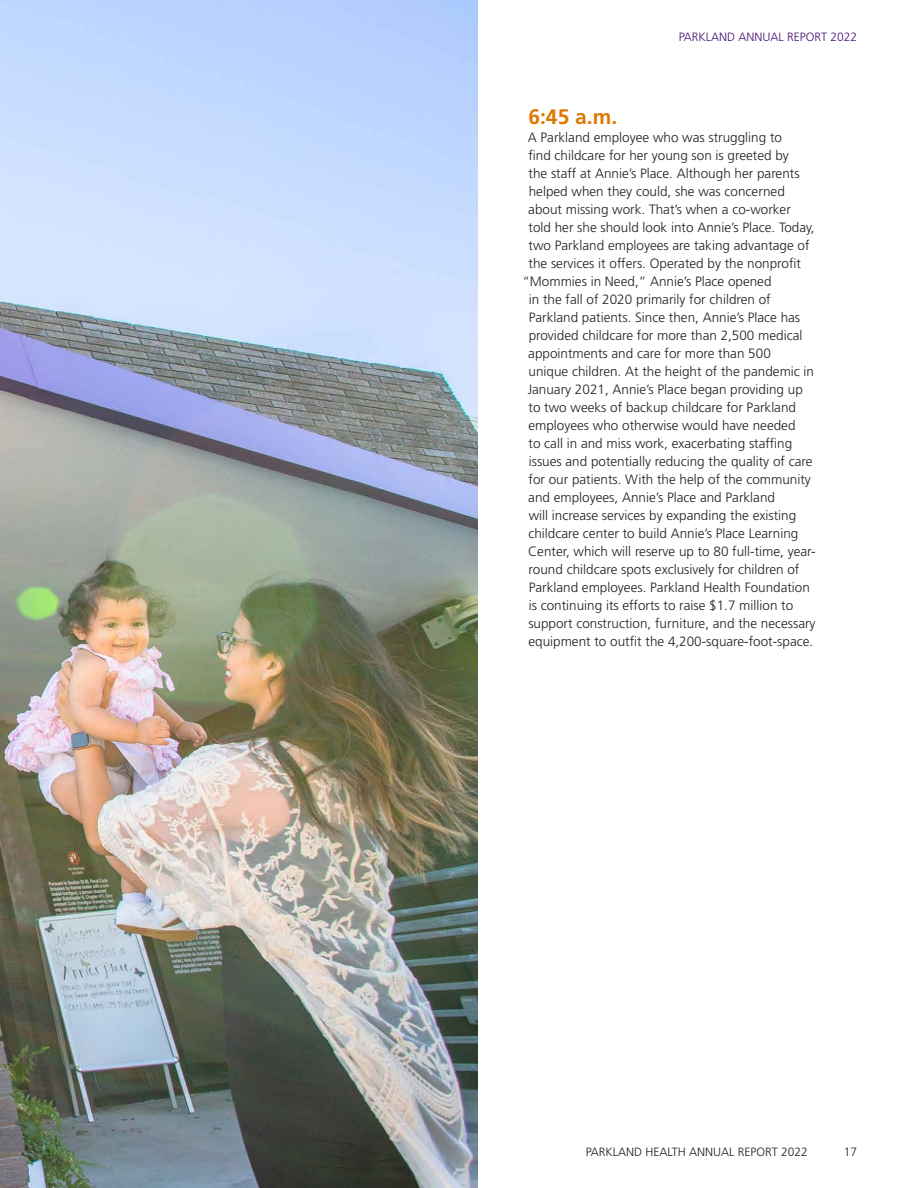
<style>
.page{position:relative;width:918px;height:1188px;background:#fff}
.page>*{position:absolute;margin:0;border:0;box-sizing:border-box;transform-origin:0 0}
.Orange_Time_Header{font:700 21px "Frutiger LT Std";color:#de7800}
.Body{font:300 13.5px "Frutiger LT Std";color:#231f20}
.t1{font:300 12px "Frutiger LT Std";color:#231f20}
.t2{font:300 12px "Frutiger LT Std";color:#491276}
</style>
<div class="page">
<img style="left:0;top:0;width:477px;height:1188px">
<p class="t2" style="left:679px;top:30px;width:180px">PARKLAND ANNUAL REPORT 2022</p>
<p class="Orange_Time_Header" style="left:528px;top:104px;width:90px">6:45 a.m.</p>
<p class="Body" style="left:528px;top:129px;width:256px">A Parkland employee who was struggling to</p>
<p class="Body" style="left:528px;top:147px;width:262px">find childcare for her young son is greeted by</p>
<p class="Body" style="left:529px;top:165px;width:273px">the staff at Annie’s Place. Although her parents</p>
<p class="Body" style="left:529px;top:183px;width:258px">helped when they could, she was concerned</p>
<p class="Body" style="left:528px;top:201px;width:264px">about missing work. That’s when a co-worker</p>
<p class="Body" style="left:529px;top:219px;width:288px">told her she should look into Annie’s Place. Today,</p>
<p class="Body" style="left:529px;top:237px;width:283px">two Parkland employees are taking advantage of</p>
<p class="Body" style="left:529px;top:255px;width:274px">the services it offers. Operated by the nonprofit</p>
<p class="Body" style="left:522px;top:273px;width:251px">“Mommies in Need,” Annie’s Place opened</p>
<p class="Body" style="left:529px;top:291px;width:244px">in the fall of 2020 primarily for children of</p>
<p class="Body" style="left:529px;top:309px;width:273px">Parkland patients. Since then, Annie’s Place has</p>
<p class="Body" style="left:529px;top:327px;width:275px">provided childcare for more than 2,500 medical</p>
<p class="Body" style="left:528px;top:345px;width:244px">appointments and care for more than 500</p>
<p class="Body" style="left:529px;top:363px;width:287px">unique children. At the height of the pandemic in</p>
<p class="Body" style="left:528px;top:381px;width:277px">January 2021, Annie’s Place began providing up</p>
<p class="Body" style="left:529px;top:399px;width:269px">to two weeks of backup childcare for Parkland</p>
<p class="Body" style="left:528px;top:417px;width:269px">employees who otherwise would have needed</p>
<p class="Body" style="left:529px;top:435px;width:265px">to call in and miss work, exacerbating staffing</p>
<p class="Body" style="left:529px;top:453px;width:285px">issues and potentially reducing the quality of care</p>
<p class="Body" style="left:529px;top:471px;width:284px">for our patients. With the help of the community</p>
<p class="Body" style="left:528px;top:489px;width:248px">and employees, Annie’s Place and Parkland</p>
<p class="Body" style="left:529px;top:507px;width:269px">will increase services by expanding the existing</p>
<p class="Body" style="left:528px;top:525px;width:272px">childcare center to build Annie’s Place Learning</p>
<p class="Body" style="left:528px;top:543px;width:289px">Center, which will reserve up to 80 full-time, year-</p>
<p class="Body" style="left:529px;top:561px;width:272px">round childcare spots exclusively for children of</p>
<p class="Body" style="left:529px;top:579px;width:283px">Parkland employees. Parkland Health Foundation</p>
<p class="Body" style="left:529px;top:597px;width:266px">is continuing its efforts to raise $1.7 million to</p>
<p class="Body" style="left:528px;top:615px;width:289px">support construction, furniture, and the necessary</p>
<p class="Body" style="left:528px;top:633px;width:286px">equipment to outfit the 4,200-square-foot-space.</p>
<p class="t1" style="left:586px;top:1145px;width:224px">PARKLAND HEALTH ANNUAL REPORT 2022</p>
<p class="t1" style="left:844px;top:1145px;width:15px">17</p>
</div>
